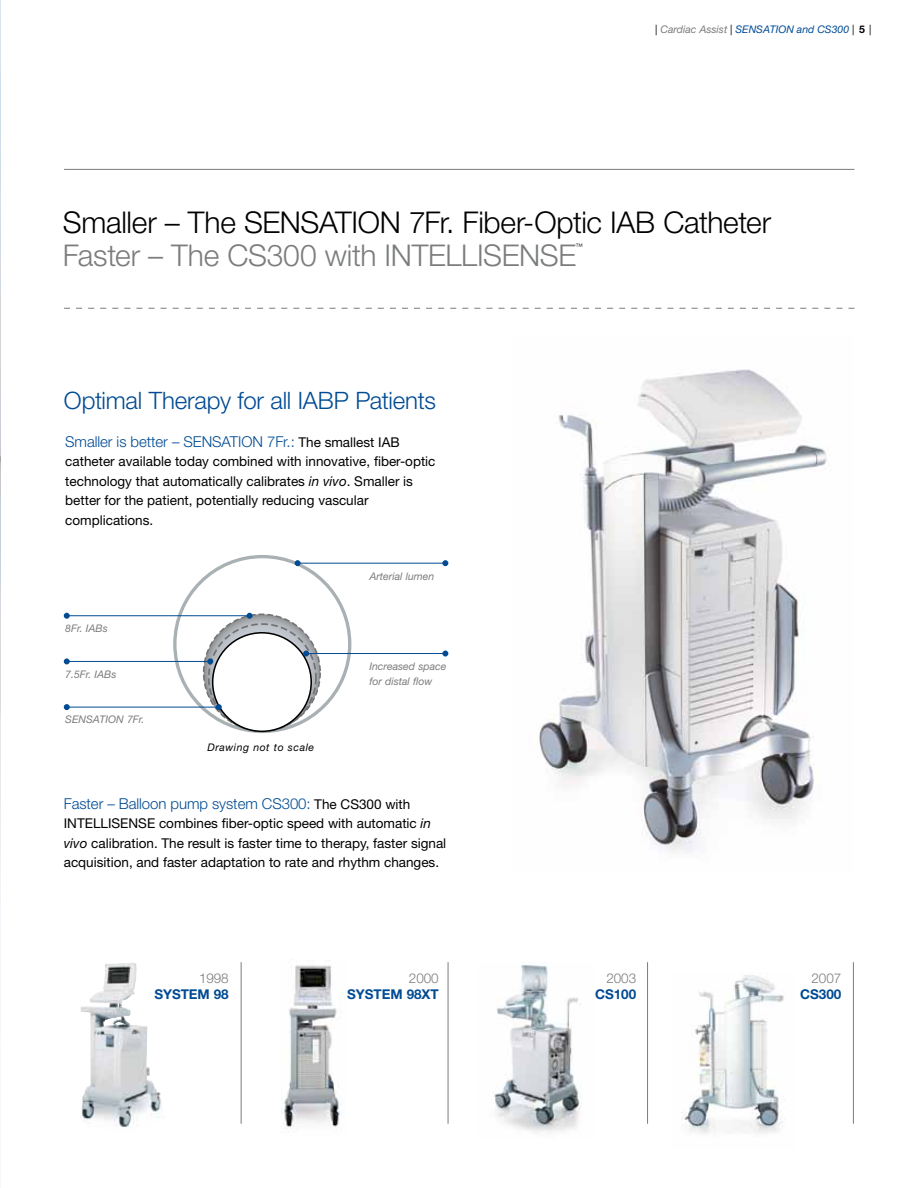
<style>
.page{position:relative;width:918px;height:1188px;background:#fff}
.page>*{position:absolute;margin:0;border:0;box-sizing:border-box;transform-origin:0 0}
.t1{font:300 30px "Helvetica Neue LT Std";letter-spacing:-.01em;color:#000}
.t2{font:300 30px "Helvetica Neue LT Std";letter-spacing:-.01em;color:#7b7c7e}
.t3{font:300 24px "Helvetica Neue LT Std";letter-spacing:-.01em;color:#004b93}
.t4{font:300 15px "Helvetica Neue LT Std";letter-spacing:-.005em;color:#004b93}
.t5{font:13.5px/19.5px "Helvetica Neue LT Std";color:#000}
.t6{font:700 13.5px "Helvetica Neue LT Std";letter-spacing:-.005em;color:#004b93}
.t7{font:300 13.5px "Helvetica Neue LT Std";letter-spacing:-.005em;color:#7b7c7e}
.t8{font:italic 11.4px "Helvetica Neue";letter-spacing:.01em;color:#000}
.t9{font:italic 10.5px/15px "Helvetica Neue LT Std";color:#7b7c7e}
.t10{font:italic 10.5px "Helvetica Neue LT Std";color:#004b93}
.t11{font:italic 10.5px "Helvetica Neue LT Std";letter-spacing:.05em;color:#000}
.t12{font:300 7.5px "Helvetica Neue LT Std";color:#000}
.s1{font-style:normal;color:#000}
.s2{color:#7b7c7e}
.s3{font-weight:700;font-style:normal;color:#000}
.s4{color:#000}
.s5{font-weight:400;font-size:13.5px;color:#000}
.s6{font-style:italic}
</style>
<div class="page">
<img style="left:494px;top:962px;width:88px;height:171px">
<hr style="left:853px;top:962px;width:1px;height:162px;background:#7b7c7e">
<hr style="left:647px;top:962px;width:1px;height:162px;background:#7b7c7e">
<hr style="left:448px;top:962px;width:1px;height:162px;background:#7b7c7e">
<hr style="left:241px;top:962px;width:1px;height:162px;background:#7b7c7e">
<img style="left:281px;top:960px;width:60px;height:169px">
<img style="left:80px;top:963px;width:82px;height:164px">
<img style="left:681px;top:975px;width:103px;height:159px">
<img style="left:0;top:0;width:1px;height:1188px">
<img style="left:539px;top:369px;width:288px;height:484px">
<svg style="left:204px;top:614px;width:116px;height:117px;background:#999ca0"></svg>
<div style="left:213px;top:633px;width:98px;height:98px;background:#fff;border-radius:50%"></div>
<div style="left:212px;top:632px;width:100px;height:100px;border:2px solid #000;border-radius:50%"></div>
<hr style="left:64px;top:615px;width:187px;height:1px;background:#004b93">
<svg style="left:64px;top:613px;width:6px;height:6px"></svg>
<hr style="left:64px;top:661px;width:147px;height:1px;background:#004b93">
<svg style="left:64px;top:658px;width:6px;height:6px"></svg>
<hr style="left:64px;top:707px;width:156px;height:1px;background:#004b93">
<svg style="left:64px;top:704px;width:6px;height:6px"></svg>
<hr style="left:305px;top:653px;width:143px;height:1px;background:#004b93">
<svg style="left:442px;top:651px;width:6px;height:6px"></svg>
<svg style="left:247px;top:613px;width:6px;height:6px"></svg>
<svg style="left:303px;top:651px;width:6px;height:6px"></svg>
<svg style="left:207px;top:658px;width:6px;height:6px"></svg>
<svg style="left:216px;top:704px;width:6px;height:6px"></svg>
<hr style="left:64px;top:169px;width:790px;height:1px;background:#7b7c7e">
<svg style="left:64px;top:308px;width:790px;height:1px"></svg>
<svg style="left:295px;top:560px;width:6px;height:6px"></svg>
<hr style="left:297px;top:563px;width:151px;height:1px;background:#004b93">
<svg style="left:442px;top:560px;width:6px;height:6px"></svg>
<p class="t10" style="left:655px;top:23px;width:218px"><span class="s1">|</span> <span class="s2">Cardiac Assist</span> <span class="s1">|</span> SENSATION and CS300 <span class="s1">|</span> <span class="s3">5</span> <span class="s4">|</span></p>
<h1 class="t1" style="left:63px;top:204px;width:710px">Smaller – The SENSATION 7Fr. Fiber-Optic IAB Catheter</h1>
<h1 class="t2" style="left:63px;top:237px;width:515px">Faster – The CS300 with INTELLISENSE</h1>
<p class="t12" style="left:576px;top:242px;width:9px">™</p>
<h2 class="t3" style="left:64px;top:386px;width:373px">Optimal Therapy for all IABP Patients</h2>
<p class="t4" style="left:65px;top:432px;width:336px">Smaller is better – SENSATION 7Fr.: <span class="s5">The smallest IAB</span></p>
<p class="t5" style="left:65px;top:452px;width:372px">catheter available today combined with innovative, fiber-optic technology that automatically calibrates <span class="s6">in vivo</span>. Smaller is better for the patient, potentially reducing vascular complications.</p>
<p class="t9" style="left:65px;top:621px;width:44px">8Fr. IABs</p>
<p class="t9" style="left:65px;top:667px;width:53px">7.5Fr. IABs</p>
<p class="t9" style="left:65px;top:712px;width:15px">Sensation</p>
<p class="t9" style="left:127px;top:712px;width:19px">7Fr.</p>
<p class="t11" style="left:207px;top:741px;width:108px">Drawing not to scale</p>
<p class="t8" style="left:191px;top:744px;width:141px">DRAWING NOT TO SCALE</p>
<p class="t9" style="left:369px;top:569px;width:66px">Arterial lumen</p>
<p class="t9" style="left:369px;top:659px;width:78px">Increased space for distal flow</p>
<p class="t4" style="left:64px;top:794px;width:348px">Faster – Balloon pump system CS300: <span class="s5">The CS300 with</span></p>
<p class="t5" style="left:64px;top:814px;width:384px">IntelliSense combines fiber-optic speed with automatic <span class="s6">in vivo</span> calibration. The result is faster time to therapy, faster signal acquisition, and faster adaptation to rate and rhythm changes.</p>
<p class="t7" style="left:199px;top:970px;width:31px">1998</p>
<p class="t6" style="left:154px;top:986px;width:76px">SYSTEM 98</p>
<p class="t7" style="left:409px;top:970px;width:31px">2000</p>
<p class="t6" style="left:347px;top:986px;width:93px">SYSTEM 98XT</p>
<p class="t7" style="left:606px;top:970px;width:31px">2003</p>
<p class="t6" style="left:595px;top:986px;width:43px">CS100</p>
<p class="t7" style="left:811px;top:970px;width:31px">2007</p>
<p class="t6" style="left:800px;top:986px;width:43px">CS300</p>
</div>
